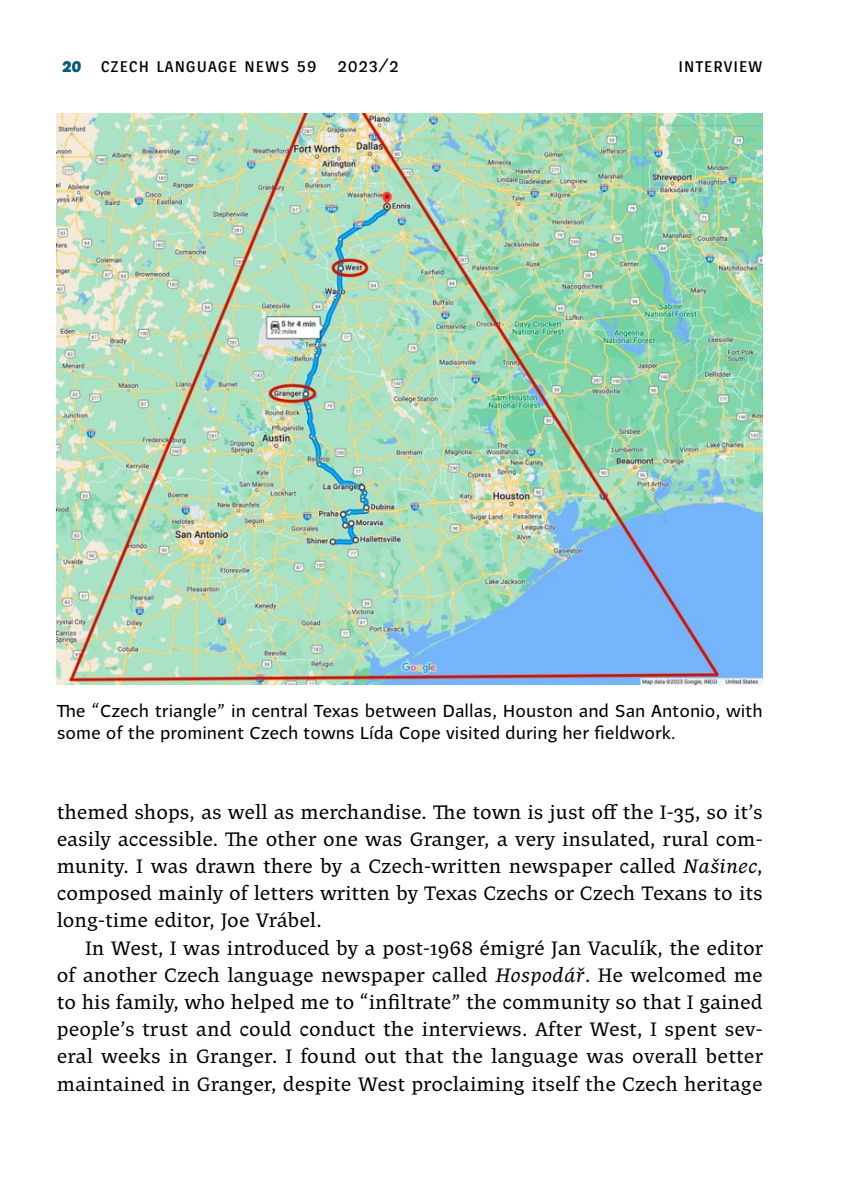
<style>
.page{position:relative;width:842px;height:1191px;background:#fff}
.page>*{position:absolute;margin:0;border:0;box-sizing:border-box;transform-origin:0 0}
.t1{font:19.2px/27.2px "Beletria";color:#000;text-align:justify}
.t2{font:19.2px "Beletrio Condensed";letter-spacing:.05em;color:#000}
.t3{font:17.2px/22px "Beletrio";color:#000}
.s1{font-weight:800;color:#055b75}
.s2{font-style:italic}
</style>
<div class="page">
<img style="left:57px;top:113px;width:706px;height:571px">
<p class="t2" style="left:62px;top:53px;width:338px"><span class="s1">20</span> czech language news 59 2023/2</p>
<p class="t2" style="left:678px;top:53px;width:86px">interview</p>
<p class="t3" style="left:57px;top:700px;width:707px">The “Czech triangle” in central Texas between Dallas, Houston and San Antonio, with some of the prominent Czech towns Lída Cope visited during her fieldwork.</p>
<p class="t1" style="left:57px;top:798px;width:708px">themed shops, as well as merchandise. The town is just off the I-35, so it’s easily accessible. The other one was Granger, a very insulated, rural com&shy;munity. I was drawn there by a Czech-written newspaper called <span class="s2">Našinec</span>, composed mainly of letters written by Texas Czechs or Czech Texans to its long-time editor, Joe Vrábel.</p>
<p class="t1" style="left:57px;top:934px;width:708px;text-indent:28px">In West, I was introduced by a post-1968 émigré Jan Vaculík, the editor of another Czech language newspaper called <span class="s2">Hospodář</span>. He welcomed me to his family, who helped me to “infiltrate” the community so that I gained people’s trust and could conduct the interviews. After West, I spent sev&shy;eral weeks in Granger. I found out that the language was overall better maintained in Granger, despite West proclaiming itself the Czech heritage</p>
</div>
